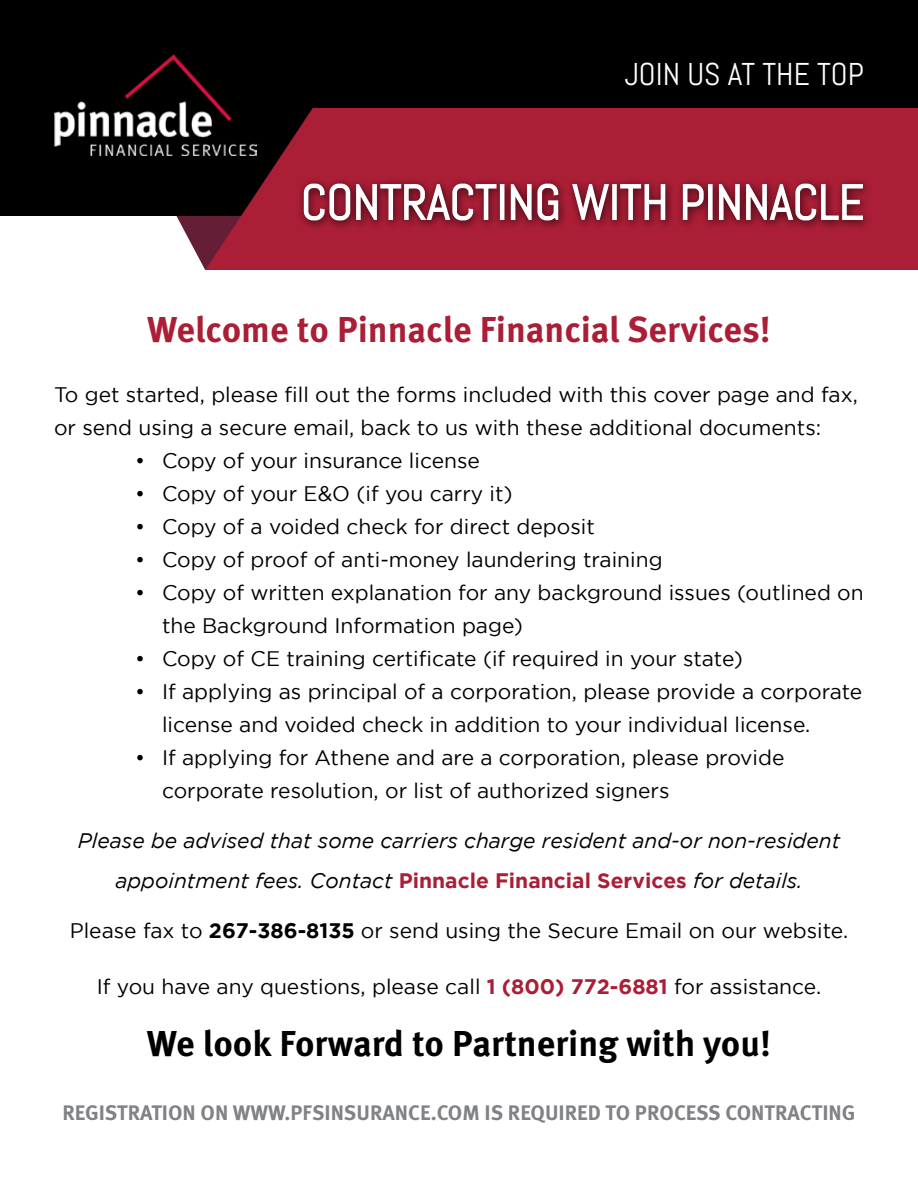
<style>
.page{position:relative;width:918px;height:1188px;background:#fff}
.page>*{position:absolute;margin:0;border:0;box-sizing:border-box;transform-origin:0 0}
.Heading_3{font:700 36px "Meta Pro";color:#aa1e36}
.Heading_3-2{font:700 36px "Meta Pro";color:#000}
.Heading_3-3{font:31.5px "Abel";color:#fff}
.Heading_3-4{font:21px/33px "Gotham";color:#000}
.Heading_3-5{font:italic 21px/39.9px "Gotham";color:#000;text-align:center}
.Heading_3-6{font:700 21px "Meta Pro";color:#808285}
.s1{font-weight:700;font-style:normal;color:#aa1e36}
.s2{font-weight:700}
.s3{font-weight:700;color:#aa1e36}
</style>
<div class="page">
<div style="left:0;top:0;width:918px;height:216px;background:#000"></div>
<img style="left:54px;top:54px;width:169px;height:101px">
<svg style="left:205px;top:108px;width:713px;height:162px;background:#9d1c32"></svg>
<svg style="left:126px;top:122px;width:738px;height:148px"></svg>
<p class="Heading_3-3" style="left:625px;top:54px;width:241px">JOIN US AT THE TOP</p>
<p class="Heading_3" style="left:147px;top:307px;width:625px">Welcome to Pinnacle Financial Services!</p>
<p class="Heading_3-4" style="left:54px;top:378px;width:805px">To get started, please fill out the forms included with this cover page and fax, or send using a secure email, back to us with these additional documents:</p>
<p class="Heading_3-4" style="left:135px;top:444px;width:346px">• Copy of your insurance license</p>
<p class="Heading_3-4" style="left:135px;top:477px;width:379px">• Copy of your E&amp;O (if you carry it)</p>
<p class="Heading_3-4" style="left:135px;top:510px;width:461px">• Copy of a voided check for direct deposit</p>
<p class="Heading_3-4" style="left:135px;top:543px;width:529px">• Copy of proof of anti-money laundering training</p>
<p class="Heading_3-4" style="left:162px;top:576px;width:703px;text-indent:-27px">• Copy of written explanation for any background issues (outlined on the Background Information page)</p>
<p class="Heading_3-4" style="left:135px;top:642px;width:609px">• Copy of CE training certificate (if required in your state)</p>
<p class="Heading_3-4" style="left:162px;top:675px;width:702px;text-indent:-27px">• If applying as principal of a corporation, please provide a corporate license and voided check in addition to your individual license.</p>
<p class="Heading_3-4" style="left:162px;top:741px;width:624px;text-indent:-27px">• If applying for Athene and are a corporation, please provide corporate resolution, or list of authorized signers</p>
<p class="Heading_3-5" style="left:78px;top:821px;width:764px">Please be advised that some carriers charge resident and-or non-resident appointment fees. Contact <span class="s1">Pinnacle Financial Services</span> for details.</p>
<p class="Heading_3-4" style="left:70px;top:914px;width:780px">Please fax to <span class="s2">267-386-8135</span> or send using the Secure Email on our website.</p>
<p class="Heading_3-4" style="left:97px;top:969px;width:726px">If you have any questions, please call <span class="s3">1 (800) 772-6881</span> for assistance.</p>
<p class="Heading_3-2" style="left:147px;top:1021px;width:626px">We look Forward to Partnering with you!</p>
<p class="Heading_3-6" style="left:62px;top:1100px;width:795px">REGISTRATION ON WWW.PFSINSURANCE.COM IS REQUIRED TO PROCESS CONTRACTING</p>
</div>
